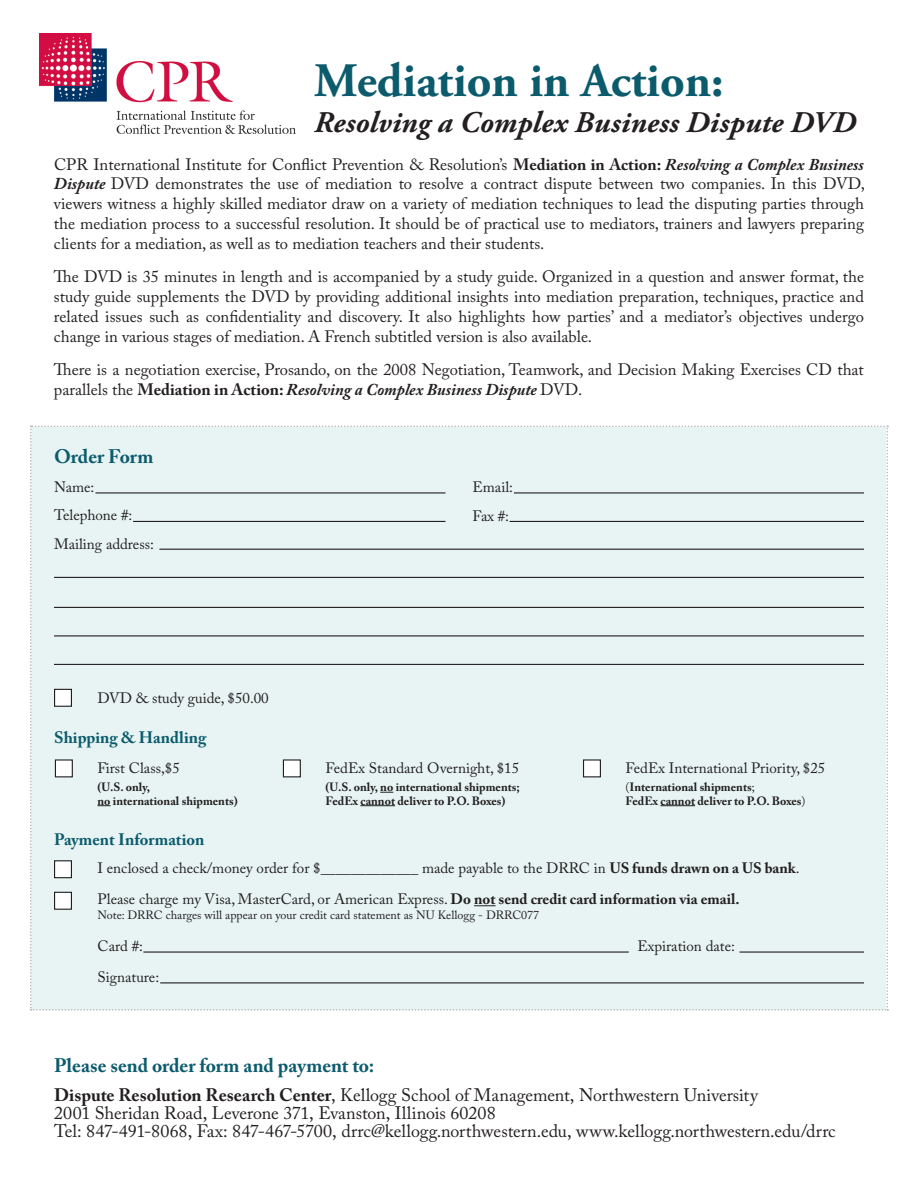
<style>
.page{position:relative;width:918px;height:1188px;background:#fff}
.page>*{position:absolute;margin:0;border:0;box-sizing:border-box;transform-origin:0 0}
.t1{font:700 48px "Adobe Garamond Pro";color:#0c5b6d}
.t2{font:italic 700 30px "Adobe Garamond Pro";letter-spacing:.01em;color:#231f20}
.Forms{font:700 19.5px "Adobe Caslon Pro";color:#0c5b6d}
.t3{font:18px "Adobe Caslon Pro";color:#231f20}
.Main_Body{font:16.5px/19.8px "Adobe Caslon Pro";color:#231f20;text-align:justify}
.t4{font:700 16.5px "Adobe Caslon Pro";color:#0c5b6d}
.Exercise_Information{font:15px "Adobe Caslon Pro";color:#231f20}
.Forms-2{font:15px "Adobe Caslon Pro";color:#231f20}
.Forms-3{font:700 12px/13.5px "Adobe Caslon Pro";color:#231f20}
.Exercise_Information-2{font:12px "Adobe Caslon Pro";color:#231f20}
.s1{font-weight:700}
.s2{font-weight:700;font-style:italic}
.s3{font-weight:400}
</style>
<div class="page">
<div style="left:30px;top:426px;width:858px;height:585px;background:#e7f4f3"></div>
<hr style="left:143px;top:951px;width:486px;height:2px;background:#231f20">
<hr style="left:160px;top:982px;width:704px;height:1px;background:#231f20">
<hr style="left:740px;top:951px;width:124px;height:2px;background:#231f20">
<img style="left:39px;top:34px;width:257px;height:100px">
<p class="t1" style="left:314px;top:53px;width:411px">Mediation in Action:</p>
<p class="t2" style="left:314px;top:105px;width:543px">Resolving a Complex Business Dispute DVD</p>
<p class="Main_Body" style="left:54px;top:154px;width:813px">CPR International Institute for Conflict Prevention &amp; Resolution’s <span class="s1">Mediation in Action:</span> <span class="s2">Resolving a Complex Business Dispute</span> DVD demonstrates the use of mediation to resolve a contract dispute between two companies. In this DVD, viewers witness a highly skilled mediator draw on a variety of mediation techniques to lead the disputing parties through the mediation process to a successful resolution. It should be of practical use to mediators, trainers and lawyers preparing clients for a mediation, as well as to mediation teachers and their students.</p>
<p class="Main_Body" style="left:54px;top:267px;width:812px">The DVD is 35 minutes in length and is accompanied by a study guide. Organized in a question and answer format, the study guide supplements the DVD by providing additional insights into mediation preparation, techniques, practice and related issues such as confidentiality and discovery. It also highlights how parties’ and a mediator’s objectives undergo change in various stages of mediation. A French subtitled version is also available.</p>
<p class="Main_Body" style="left:54px;top:359px;width:811px">There is a negotiation exercise, Prosando, on the 2008 Negotiation, Teamwork, and Decision Making Exercises CD that parallels the <span class="s1">Mediation in Action:</span> <span class="s2">Resolving a Complex Business Dispute</span> DVD.</p>
<p class="Forms" style="left:54px;top:445px;width:101px">Order Form</p>
<p class="Forms-2" style="left:54px;top:478px;width:42px">Name:</p>
<p class="Forms-2" style="left:54px;top:506px;width:80px">Telephone #:</p>
<p class="Forms-2" style="left:54px;top:535px;width:101px">Mailing address:</p>
<p class="Forms-2" style="left:98px;top:689px;width:173px">DVD &amp; study guide, $50.00</p>
<p class="t4" style="left:54px;top:728px;width:154px">Shipping &amp; Handling</p>
<p class="Forms-2" style="left:98px;top:759px;width:84px">First Class,$5</p>
<p class="Forms-3" style="left:98px;top:780px;width:142px">(U.S. only,<br>no international shipments)</p>
<p class="t4" style="left:54px;top:830px;width:152px">Payment Information</p>
<p class="Forms-2" style="left:472px;top:478px;width:42px">Email:</p>
<p class="Forms-2" style="left:472px;top:507px;width:38px">Fax #:</p>
<p class="Forms-2" style="left:326px;top:759px;width:195px">FedEx Standard Overnight, $15</p>
<p class="Forms-3" style="left:326px;top:780px;width:196px">(U.S. only, no international shipments;<br>FedEx cannot deliver to P.O. Boxes)</p>
<p class="Forms-2" style="left:626px;top:759px;width:201px">FedEx International Priority, $25</p>
<p class="Forms-3" style="left:626px;top:780px;width:182px"><span class="s3">(</span>International shipments<span class="s3">;<br></span>FedEx cannot deliver to P.O. Boxes<span class="s3">)</span></p>
<p class="Exercise_Information" style="left:98px;top:859px;width:704px">I enclosed a check/money order for $_____________ made payable to the DRRC in <span class="s1">US funds drawn on a US bank</span>.</p>
<p class="Exercise_Information" style="left:98px;top:890px;width:644px">Please charge my Visa, MasterCard, or American Express. <span class="s1">Do not send credit card information via email.</span></p>
<p class="Exercise_Information-2" style="left:98px;top:908px;width:443px">Note: DRRC charges will appear on your credit card statement as NU Kellogg - DRRC077</p>
<p class="Exercise_Information" style="left:98px;top:937px;width:47px">Card #:</p>
<p class="Exercise_Information" style="left:638px;top:937px;width:99px">Expiration date:</p>
<p class="Exercise_Information" style="left:98px;top:968px;width:63px">Signature:</p>
<p class="Forms" style="left:54px;top:1054px;width:322px">Please send order form and payment to:</p>
<p class="t3" style="left:54px;top:1084px;width:705px"><span class="s1">Dispute Resolution Research Center</span>, Kellogg School of Management, Northwestern University</p>
<p class="t3" style="left:54px;top:1102px;width:443px">2001 Sheridan Road, Leverone 371, Evanston, Illinois 60208</p>
<p class="t3" style="left:54px;top:1120px;width:783px">Tel: 847-491-8068, Fax: 847-467-5700, drrc@kellogg.northwestern.edu, www.kellogg.northwestern.edu/drrc</p>
</div>
